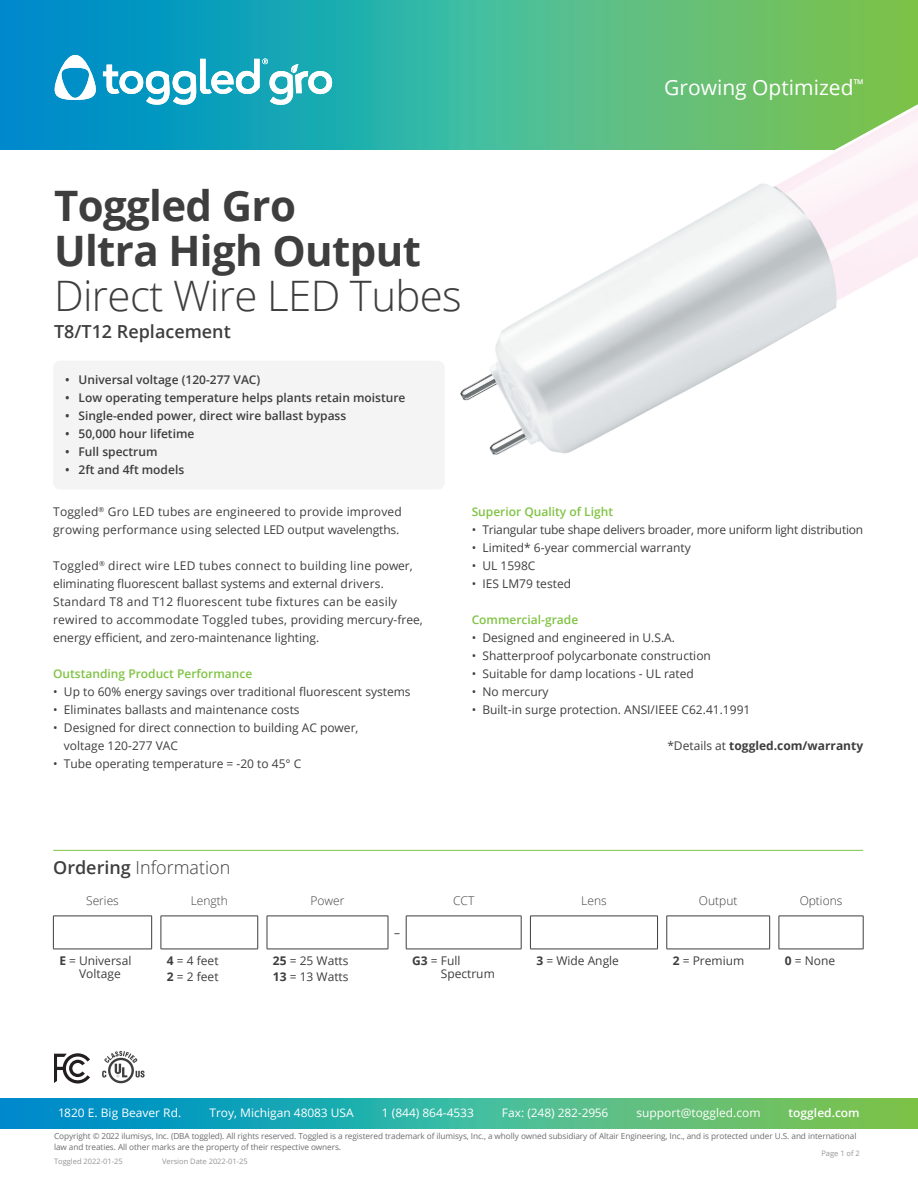
<style>
.page{position:relative;width:918px;height:1188px;background:#fff}
.page>*{position:absolute;margin:0;border:0;box-sizing:border-box;transform-origin:0 0}
.t1{font:700 42px/45px "Open Sans";letter-spacing:-.015em;color:#3e3e3f}
.t2{font:300 42px "Open Sans";letter-spacing:-.015em;color:#3e3e3f}
.t3{font:21px "Open Sans";color:#fff}
.t4{font:300 18px "Open Sans";color:#3e3e3f}
.t5{font:600 18px "Open Sans";color:#3e3e3f}
.t6{font:12px/18px "Open Sans";color:#3e3e3f}
.t7{font:12px/18px "Open Sans";letter-spacing:.02em;color:#3e3e3f}
.t8{font:600 12px "Open Sans";color:#3e3e3f}
.t9{font:600 12px "Open Sans";color:#80c343}
.t10{font:12px "Open Sans";letter-spacing:-.02em;color:#3e3e3f}
.t11{font:300 12px "Open Sans";color:#3e3e3f}
.t12{font:700 12px "Open Sans";color:#3e3e3f}
.t13{font:11.7px "Open Sans";color:#fff}
.t14{font:600 11.7px "Open Sans";color:#fff}
.t15{font:8.25px/10.5px "Open Sans";letter-spacing:-.01em;color:#6d6e71}
.t16{font:7.5px "Open Sans";color:#949596}
.s1{font-weight:400}
.s2{font-weight:600}
.s3{font-weight:700}
</style>
<div class="page">
<div style="left:0;top:1099px;width:918px;height:30px;background:linear-gradient(to right,#0092db,#87cf54)"></div>
<div style="left:0;top:0;width:918px;height:150px;background:linear-gradient(to right,#0092db,#87cf54)"></div>
<svg style="left:53px;top:55px;width:279px;height:50px"></svg>
<div style="left:53px;top:361px;width:392px;height:128px;background:#f4f4f5;border-radius:7px"></div>
<hr style="left:53px;top:850px;width:810px;height:1px;background:#80c343">
<hr style="left:53px;top:916px;width:99px;height:1px;background:#3e3e3f">
<hr style="left:161px;top:916px;width:97px;height:1px;background:#3e3e3f">
<hr style="left:267px;top:916px;width:121px;height:1px;background:#3e3e3f">
<hr style="left:406px;top:916px;width:115px;height:1px;background:#3e3e3f">
<hr style="left:530px;top:916px;width:128px;height:1px;background:#3e3e3f">
<hr style="left:667px;top:916px;width:103px;height:1px;background:#3e3e3f">
<hr style="left:779px;top:916px;width:84px;height:1px;background:#3e3e3f">
<hr style="left:53px;top:916px;width:1px;height:33px;background:#3e3e3f">
<hr style="left:151px;top:916px;width:1px;height:33px;background:#3e3e3f">
<hr style="left:161px;top:916px;width:1px;height:33px;background:#3e3e3f">
<hr style="left:257px;top:916px;width:1px;height:33px;background:#3e3e3f">
<hr style="left:267px;top:916px;width:1px;height:33px;background:#3e3e3f">
<hr style="left:388px;top:916px;width:1px;height:33px;background:#3e3e3f">
<hr style="left:406px;top:916px;width:1px;height:33px;background:#3e3e3f">
<hr style="left:521px;top:916px;width:1px;height:33px;background:#3e3e3f">
<hr style="left:530px;top:916px;width:1px;height:33px;background:#3e3e3f">
<hr style="left:657px;top:916px;width:1px;height:33px;background:#3e3e3f">
<hr style="left:667px;top:916px;width:1px;height:33px;background:#3e3e3f">
<hr style="left:769px;top:916px;width:1px;height:33px;background:#3e3e3f">
<hr style="left:779px;top:916px;width:1px;height:33px;background:#3e3e3f">
<hr style="left:863px;top:916px;width:1px;height:33px;background:#3e3e3f">
<hr style="left:53px;top:949px;width:99px;height:1px;background:#3e3e3f">
<hr style="left:161px;top:949px;width:97px;height:1px;background:#3e3e3f">
<hr style="left:267px;top:949px;width:121px;height:1px;background:#3e3e3f">
<hr style="left:406px;top:949px;width:115px;height:1px;background:#3e3e3f">
<hr style="left:530px;top:949px;width:128px;height:1px;background:#3e3e3f">
<hr style="left:667px;top:949px;width:103px;height:1px;background:#3e3e3f">
<hr style="left:779px;top:949px;width:84px;height:1px;background:#3e3e3f">
<img style="left:767px;top:79px;width:151px;height:219px">
<img style="left:460px;top:179px;width:381px;height:276px">
<svg style="left:54px;top:1053px;width:36px;height:31px"></svg>
<svg style="left:108px;top:1058px;width:26px;height:25px"></svg>
<svg style="left:110px;top:1060px;width:22px;height:21px"></svg>
<svg style="left:102px;top:1051px;width:43px;height:27px"></svg>
<h2 class="t3" style="left:664px;top:73px;width:201px">Growing Optimized<sup>™</sup></h2>
<h1 class="t1" style="left:54px;top:182px;width:368px">Toggled Gro<br>Ultra High Output</h1>
<h1 class="t2" style="left:54px;top:267px;width:409px">Direct Wire LED Tubes</h1>
<h3 class="t5" style="left:54px;top:319px;width:178px">T8/T12 Replacement</h3>
<p class="t8" style="left:65px;top:371px;width:197px">• Universal voltage (120-277 VAC)</p>
<p class="t8" style="left:65px;top:389px;width:342px">• Low operating temperature helps plants retain moisture</p>
<p class="t8" style="left:65px;top:407px;width:283px">• Single-ended power, direct wire ballast bypass</p>
<p class="t8" style="left:65px;top:425px;width:131px">• 50,000 hour lifetime</p>
<p class="t8" style="left:65px;top:443px;width:94px">• Full spectrum</p>
<p class="t8" style="left:65px;top:461px;width:121px">• 2ft and 4ft models</p>
<p class="t6" style="left:53px;top:502px;width:350px">Toggled<sup>®</sup> Gro LED tubes are engineered to provide improved growing performance using selected LED output wavelengths.</p>
<p class="t7" style="left:53px;top:556px;width:371px">Toggled<sup>®</sup> direct wire LED tubes connect to building line power, eliminating fluorescent ballast systems and external drivers.<br>Standard T8 and T12 fluorescent tube fixtures can be easily rewired to accommodate Toggled tubes, providing mercury-free, energy efficient, and zero-maintenance lighting.</p>
<p class="t9" style="left:53px;top:665px;width:201px">Outstanding Product Performance</p>
<p class="t6" style="left:53px;top:682px;width:359px">• Up to 60% energy savings over traditional fluorescent systems</p>
<p class="t6" style="left:53px;top:700px;width:248px">• Eliminates ballasts and maintenance costs</p>
<p class="t6" style="left:64px;top:718px;width:296px;text-indent:-11px">• Designed for direct connection to building AC power, voltage 120-277 VAC</p>
<p class="t6" style="left:53px;top:754px;width:250px">• Tube operating temperature = -20 to 45° C</p>
<p class="t9" style="left:472px;top:503px;width:143px">Superior Quality of Light</p>
<p class="t10" style="left:472px;top:521px;width:393px">• Triangular tube shape delivers broader, more uniform light distribution</p>
<p class="t6" style="left:472px;top:538px;width:221px">• Limited* 6-year commercial warranty</p>
<p class="t6" style="left:472px;top:556px;width:65px">• UL 1598C</p>
<p class="t6" style="left:472px;top:574px;width:101px">• IES LM79 tested</p>
<p class="t9" style="left:472px;top:611px;width:108px">Commercial-grade</p>
<p class="t6" style="left:472px;top:628px;width:205px">• Designed and engineered in U.S.A.</p>
<p class="t6" style="left:472px;top:646px;width:241px">• Shatterproof polycarbonate construction</p>
<p class="t6" style="left:472px;top:664px;width:224px">• Suitable for damp locations - UL rated</p>
<p class="t6" style="left:472px;top:682px;width:78px">• No mercury</p>
<p class="t6" style="left:472px;top:700px;width:280px">• Built-in surge protection. ANSI/IEEE C62.41.1991</p>
<p class="t12" style="left:667px;top:737px;width:197px"><span class="s1">*Details at</span> toggled.com/warranty</p>
<h3 class="t4" style="left:53px;top:855px;width:179px"><span class="s2">Ordering</span> Information</h3>
<p class="t11" style="left:86px;top:892px;width:34px">Series</p>
<p class="t11" style="left:191px;top:892px;width:39px">Length</p>
<p class="t11" style="left:311px;top:892px;width:35px">Power</p>
<p class="t11" style="left:453px;top:892px;width:23px">CCT</p>
<p class="t11" style="left:581px;top:892px;width:27px">Lens</p>
<p class="t11" style="left:699px;top:892px;width:40px">Output</p>
<p class="t11" style="left:800px;top:892px;width:44px">Options</p>
<p class="t6" style="left:394px;top:923px;width:7px">–</p>
<p class="t6" style="left:79px;top:953px;width:54px;line-height:13.5px;text-indent:-20px"><span class="s3">E</span> = Universal<br>Voltage</p>
<p class="t6" style="left:167px;top:952px;width:53px;line-height:16.5px"><span class="s3">4</span> = 4 feet<br><span class="s3">2</span> = 2 feet</p>
<p class="t6" style="left:273px;top:952px;width:77px;line-height:16.5px"><span class="s3">25</span> = 25 Watts<br><span class="s3">13</span> = 13 Watts</p>
<p class="t6" style="left:441px;top:953px;width:56px;line-height:13.5px;text-indent:-29px"><span class="s3">G3</span> = Full<br>Spectrum</p>
<p class="t6" style="left:536px;top:951px;width:84px"><span class="s3">3</span> = Wide Angle</p>
<p class="t6" style="left:673px;top:951px;width:73px"><span class="s3">2</span> = Premium</p>
<p class="t6" style="left:785px;top:951px;width:52px"><span class="s3">0</span> = None</p>
<p class="t13" style="left:58px;top:1104px;width:125px">1820 E. Big Beaver Rd.</p>
<p class="t13" style="left:209px;top:1104px;width:146px">Troy, Michigan 48083 USA</p>
<p class="t13" style="left:382px;top:1104px;width:94px">1 (844) 864-4533</p>
<p class="t13" style="left:502px;top:1104px;width:108px">Fax: (248) 282-2956</p>
<p class="t13" style="left:637px;top:1104px;width:126px">support@toggled.com</p>
<p class="t14" style="left:789px;top:1104px;width:73px">toggled.com</p>
<p class="t16" style="left:54px;top:1156px;width:70px">Toggled 2022-01-25</p>
<p class="t16" style="left:162px;top:1156px;width:87px">Version Date 2022-01-25</p>
<p class="t15" style="left:54px;top:1131px;width:804px">Copyright © 2022 ilumisys, Inc. (DBA toggled). All rights reserved. Toggled is a registered trademark of ilumisys, Inc., a wholly owned subsidiary of Altair Engineering, Inc., and is protected under U.S. and international law and treaties. All other marks are the property of their respective owners.</p>
<p class="t16" style="left:821px;top:1148px;width:40px">Page 1 of 2</p>
</div>
